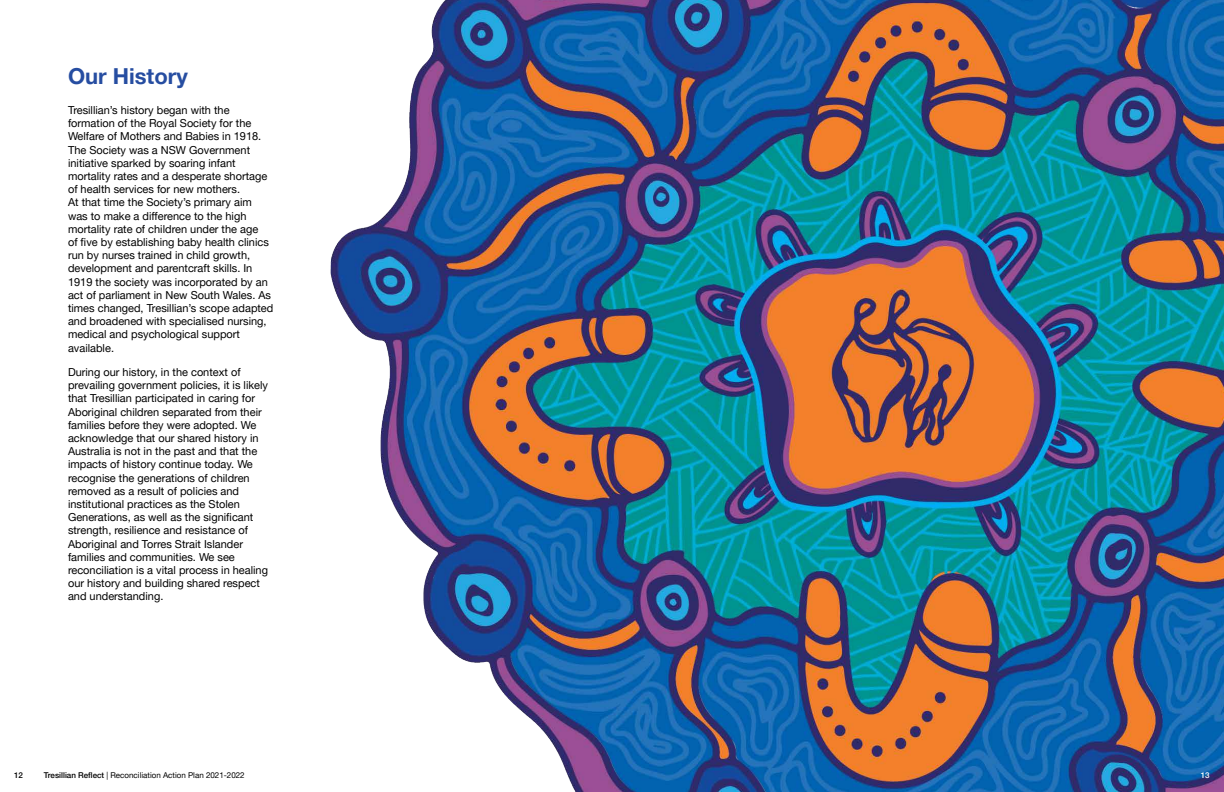
<style>
.page{position:relative;width:1224px;height:792px;background:#fff}
.page>*{position:absolute;margin:0;border:0;box-sizing:border-box;transform-origin:0 0}
.t1{font:700 22px "Helvetica Neue LT Pro";color:#264da1}
.t2{font:11px/13.2px "Helvetica Neue LT Pro";color:#000}
.t3{font:8px "Helvetica Neue LT Pro";color:#000}
.t4{font:500 8px "Helvetica Neue LT Pro";color:#000}
.t5{font:500 8px "Helvetica Neue LT Pro";color:#fff}
.s1{font-weight:500}
</style>
<div class="page">
<img style="left:330px;top:0;width:894px;height:792px">
<h1 class="t1" style="left:68px;top:62px;width:121px">Our History</h1>
<p class="t2" style="left:68px;top:103px;width:207px">Tresillian’s history began with the formation of the Royal Society for the Welfare of Mothers and Babies in 1918.<br>The Society was a NSW Government initiative sparked by soaring infant mortality rates and a desperate shortage of health services for new mothers.<br>At that time the Society’s primary aim was to make a difference to the high mortality rate of children under the age<br>of five by establishing baby health clinics run by nurses trained in child growth, development and parentcraft skills. In 1919 the society was incorporated by an act of parliament in New South Wales. As times changed, Tresillian’s scope adapted and broadened with specialised nursing, medical and psychological support available.</p>
<p class="t2" style="left:68px;top:365px;width:202px">During our history, in the context of prevailing government policies, it is likely that Tresillian participated in caring for Aboriginal children separated from their families before they were adopted. We acknowledge that our shared history in Australia is not in the past and that the impacts of history continue today. We recognise the generations of children removed as a result of policies and institutional practices as the Stolen Generations, as well as the significant strength, resilience and resistance of Aboriginal and Torres Strait Islander families and communities. We see reconciliation is a vital process in healing our history and building shared respect and understanding.</p>
<p class="t4" style="left:14px;top:770px;width:10px">12</p>
<p class="t3" style="left:44px;top:770px;width:202px"><span class="s1">Tresillian Reflect</span> | Reconciliation Action Plan 2021-2022</p>
<p class="t5" style="left:1201px;top:770px;width:10px">13</p>
</div>
